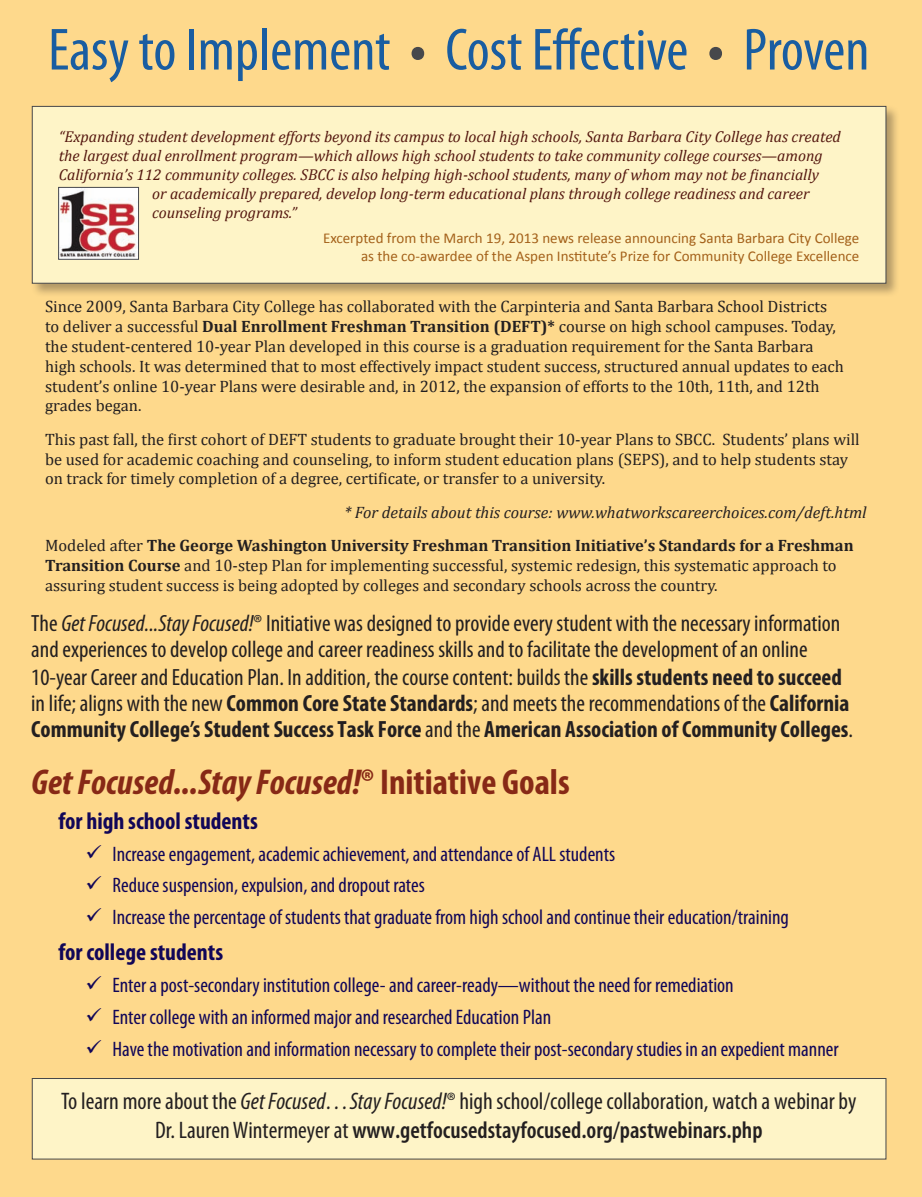
<style>
.page{position:relative;width:922px;height:1197px;background:#fed98c}
.page>*{position:absolute;margin:0;border:0;box-sizing:border-box;transform-origin:0 0}
.t1{font:condensed 60px "Myriad Pro";color:#195da1}
.t2{font:italic 700 condensed 36px "Myriad Pro";color:#872916}
.t3{font:condensed 24px/28.8px "Myriad Pro";color:#231f20;text-align:center}
.t4{font:700 condensed 24px "Myriad Pro";color:#110658}
.t5{font:condensed 23.55px/26.5px "Myriad Pro";color:#231f20}
.t6{font:condensed 21px/32px "Myriad Pro";color:#110658}
.t7{font:16.5px/19.8px "Cambria";color:#231f20}
.t8{font:700 16.5px/33.3px "Cambria";color:#231f20}
.t9{font:italic 15.75px "Cambria";color:#54170f}
.t10{font:15px/18px "Calibri";color:#a4611a;text-align:right}
.s1{font-weight:700;color:#47484b}
.s2{font-weight:700}
.s3{font-weight:400;font-style:italic}
.s4{font-weight:400}
.s5{font-style:italic}
.s6{font-style:normal}
.s7{font-weight:600}
</style>
<div class="page">
<div style="left:31px;top:105px;width:869px;height:193px;background:#231f20;opacity:.35"></div>
<div style="left:32px;top:106px;width:854px;height:177px;background:#fef4c7;border:1px solid #47484b"></div>
<div style="left:32px;top:1078px;width:854px;height:81px;background:#fef4c7;border:1px solid #47484b"></div>
<img style="left:60px;top:189px;width:77px;height:68px">
<div style="left:58px;top:187px;width:81px;height:72px;border:1px solid #47484b"></div>
<h1 class="t1" style="left:48px;top:13px;width:823px">Easy to Implement <span class="s1">•</span> Cost Effective <span class="s1">•</span> Proven</h1>
<p class="t9" style="left:59px;top:127px;width:783px">“Expanding student development efforts beyond its campus to local high schools, Santa Barbara City College has created</p>
<p class="t9" style="left:59px;top:146px;width:765px">the largest dual enrollment program—which allows high school students to take community college courses—among</p>
<p class="t9" style="left:59px;top:165px;width:761px">California’s 112 community colleges. SBCC is also helping high-school students, many of whom may not be financially</p>
<p class="t9" style="left:152px;top:184px;width:659px">or academically prepared, develop long-term educational plans through college readiness and career</p>
<p class="t9" style="left:152px;top:203px;width:146px">counseling programs.”</p>
<p class="t10" style="left:323px;top:228px;width:538px">Excerpted from the March 19, 2013 news release announcing Santa Barbara City College as the co-awardee of the Aspen Institute’s Prize for Community College Excellence</p>
<p class="t7" style="left:45px;top:297px;width:800px">Since 2009, Santa Barbara City College has collaborated with the Carpinteria and Santa Barbara School Districts to deliver a successful <span class="s2">Dual Enrollment Freshman Transition (DEFT)*</span> course on high school campuses. Today, the student-centered 10-year Plan developed in this course is a graduation requirement for the Santa Barbara high schools. It was determined that to most effectively impact student success, structured annual updates to each student’s online 10-year Plans were desirable and, in 2012, the expansion of efforts to the 10th, 11th, and 12th grades began.</p>
<p class="t7" style="left:45px;top:429px;width:816px">This past fall, the first cohort of DEFT students to graduate brought their 10-year Plans to SBCC. Students’ plans will be used for academic coaching and counseling, to inform student education plans (SEPS), and to help students stay on track for timely completion of a degree, certificate, or transfer to a university.</p>
<p class="t8" style="left:45px;top:495px;width:823px;text-indent:299px"><span class="s3">* For details about this course: www.whatworkscareerchoices.com/deft.html<br></span><span class="s4">Modeled after</span> The George Washington University Freshman Transition Initiative’s Standards for a Freshman</p>
<p class="t7" style="left:45px;top:555px;width:793px"><span class="s2">Transition Course</span> and 10-step Plan for implementing successful, systemic redesign, this systematic approach to assuring student success is being adopted by colleges and secondary schools across the country.</p>
<p class="t5" style="left:31px;top:610px;width:823px">The <span class="s5">Get Focused...Stay Focused!</span>® Initiative was designed to provide every student with the necessary information and experiences to develop college and career readiness skills and to facilitate the development of an online 10-year Career and Education Plan. In addition, the course content: builds the <span class="s2">skills students need to succeed </span>in life; aligns with the new <span class="s2">Common Core State Standards</span>; and meets the recommendations of the <span class="s2">California Community College’s Student Success Task Force</span> and the <span class="s2">American Association of Community Colleges</span>.</p>
<h2 class="t2" style="left:31px;top:760px;width:540px">Get Focused...Stay Focused!<span class="s6">® Initiative Goals</span></h2>
<h3 class="t4" style="left:58px;top:806px;width:201px">for high school students</h3>
<p class="t6" style="left:112px;top:837px;width:678px">Increase engagement, academic achievement, and attendance of ALL students<br>Reduce suspension, expulsion, and dropout rates<br>Increase the percentage of students that graduate from high school and continue their education/training</p>
<h3 class="t4" style="left:58px;top:937px;width:166px">for college students</h3>
<p class="t6" style="left:112px;top:969px;width:727px">Enter a post-secondary institution college- and career-ready—without the need for remediation<br>Enter college with an informed major and researched Education Plan<br>Have the motivation and information necessary to complete their post-secondary studies in an expedient manner</p>
<h3 class="t3" style="left:61px;top:1086px;width:796px">To learn more about the <span class="s5">Get Focused…Stay Focused!</span>® high school/college collaboration, watch a webinar by<br>Dr. Lauren Wintermeyer at <span class="s7">www.getfocusedstayfocused.org/pastwebinars.php</span></h3>
</div>
